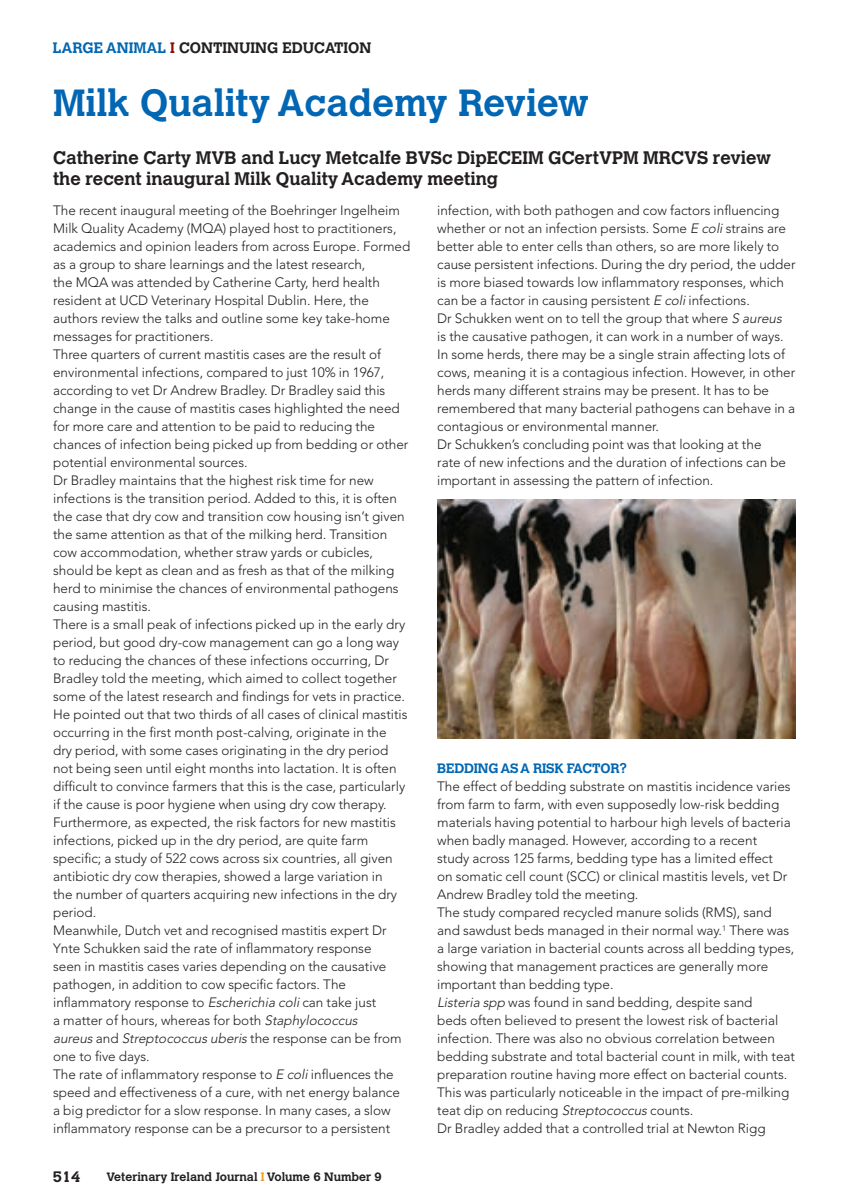
<style>
.page{position:relative;width:850px;height:1203px;background:#fff}
.page>*{position:absolute;margin:0;border:0;box-sizing:border-box;transform-origin:0 0}
.t1{font:700 37.5px "Calvert";color:#0166b3}
.t2{font:700 18px/21px "Calvert";color:#231f20}
.t3{font:700 15px "Calvert";color:#231f20}
.t4{font:300 13.5px/18px "Avenir";color:#231f20}
.t5{font:700 13.5px "Calvert";letter-spacing:-.01em;color:#0166b3}
.t6{font:700 12px "Calvert";color:#231f20}
.s1{color:#0166b3}
.s2{color:#8b0a02}
.s3{font-style:italic}
.s4{color:#f7981d}
</style>
<div class="page">
<img style="left:437px;top:499px;width:358px;height:239px">
<p class="t3" style="left:53px;top:38px;width:320px"><span class="s1">LARGE ANIMAL</span> <span class="s2">I</span> CONTINUING EDUCATION</p>
<h1 class="t1" style="left:53px;top:79px;width:537px">Milk Quality Academy Review</h1>
<h2 class="t2" style="left:53px;top:147px;width:719px">Catherine Carty MVB and Lucy Metcalfe BVSc DipECEIM GCertVPM MRCVS review the recent inaugural Milk Quality Academy meeting</h2>
<p class="t4" style="left:53px;top:201px;width:359px">The recent inaugural meeting of the Boehringer Ingelheim Milk Quality Academy (MQA) played host to practitioners, academics and opinion leaders from across Europe. Formed as a group to share learnings and the latest research,<br>the MQA was attended by Catherine Carty, herd health resident at UCD Veterinary Hospital Dublin. Here, the authors review the talks and outline some key take-home messages for practitioners.<br>Three quarters of current mastitis cases are the result of environmental infections, compared to just 10% in 1967, according to vet Dr Andrew Bradley. Dr Bradley said this change in the cause of mastitis cases highlighted the need for more care and attention to be paid to reducing the chances of infection being picked up from bedding or other potential environmental sources.<br>Dr Bradley maintains that the highest risk time for new infections is the transition period. Added to this, it is often the case that dry cow and transition cow housing isn’t given the same attention as that of the milking herd. Transition cow accommodation, whether straw yards or cubicles, should be kept as clean and as fresh as that of the milking herd to minimise the chances of environmental pathogens causing mastitis.<br>There is a small peak of infections picked up in the early dry period, but good dry-cow management can go a long way to reducing the chances of these infections occurring, Dr Bradley told the meeting, which aimed to collect together some of the latest research and findings for vets in practice.<br>He pointed out that two thirds of all cases of clinical mastitis occurring in the first month post-calving, originate in the<br>dry period, with some cases originating in the dry period not being seen until eight months into lactation. It is often difficult to convince farmers that this is the case, particularly if the cause is poor hygiene when using dry cow therapy.<br>Furthermore, as expected, the risk factors for new mastitis infections, picked up in the dry period, are quite farm specific; a study of 522 cows across six countries, all given antibiotic dry cow therapies, showed a large variation in<br>the number of quarters acquiring new infections in the dry period.<br>Meanwhile, Dutch vet and recognised mastitis expert Dr Ynte Schukken said the rate of inflammatory response<br>seen in mastitis cases varies depending on the causative pathogen, in addition to cow specific factors. The inflammatory response to <span class="s3">Escherichia coli</span>can take just<br>a matter of hours, whereas for both <span class="s3">Staphylococcus<br>aureus</span> a n d <span class="s3">Streptococcus uberis</span> t h e re s p o n s e ca n b e fro m one to five days.<br>The rate of inflammatory response to <span class="s3">E coli</span>influences the speed and effectiveness of a cure, with net energy balance<br>a big predictor for a slow response. In many cases, a slow inflammatory response can be a precursor to a persistent</p>
<p class="t4" style="left:437px;top:201px;width:360px">infection, with both pathogen and cow factors influencing whether or not an infection persists. Some <span class="s3">E coli</span>strains are better able to enter cells than others, so are more likely to cause persistent infections. During the dry period, the udder is more biased towards low inflammatory responses, which can be a factor in causing persistent <span class="s3">E coli</span>infections.<br>Dr Schukken went on to tell the group that where <span class="s3">S aureus </span>is the causative pathogen, it can work in a number of ways.<br>In some herds, there may be a single strain affecting lots of cows, meaning it is a contagious infection. However, in other herds many different strains may be present. It has to be remembered that many bacterial pathogens can behave in a contagious or environmental manner.<br>Dr Schukken’s concluding point was that looking at the<br>rate of new infections and the duration of infections can be important in assessing the pattern of infection.</p>
<p class="t5" style="left:437px;top:759px;width:191px">BEDDING AS A RISK FACTOR?</p>
<p class="t4" style="left:437px;top:777px;width:359px">The effect of bedding substrate on mastitis incidence varies from farm to farm, with even supposedly low-risk bedding materials having potential to harbour high levels of bacteria when badly managed. However, according to a recent<br>study across 125 farms, bedding type has a limited effect<br>on somatic cell count (SCC) or clinical mastitis levels, vet Dr Andrew Bradley told the meeting.<br>The study compared recycled manure solids (RMS), sand and sawdust beds managed in their normal way.<sup>1</sup> There was a large variation in bacterial counts across all bedding types, showing that management practices are generally more important than bedding type.<br><span class="s3">Listeria spp</span> was found in sand bedding, despite sand<br>beds often believed to present the lowest risk of bacterial infection. There was also no obvious correlation between bedding substrate and total bacterial count in milk, with teat preparation routine having more effect on bacterial counts.<br>This was particularly noticeable in the impact of pre-milking teat dip on reducing <span class="s3">Streptococcus</span> counts.<br>Dr Bradley added that a controlled trial at Newton Rigg</p>
<p class="t3" style="left:53px;top:1167px;width:29px">514</p>
<p class="t6" style="left:107px;top:1168px;width:277px">Veterinary Ireland Journal <span class="s4">I</span> Volume 6 Number 9</p>
</div>
